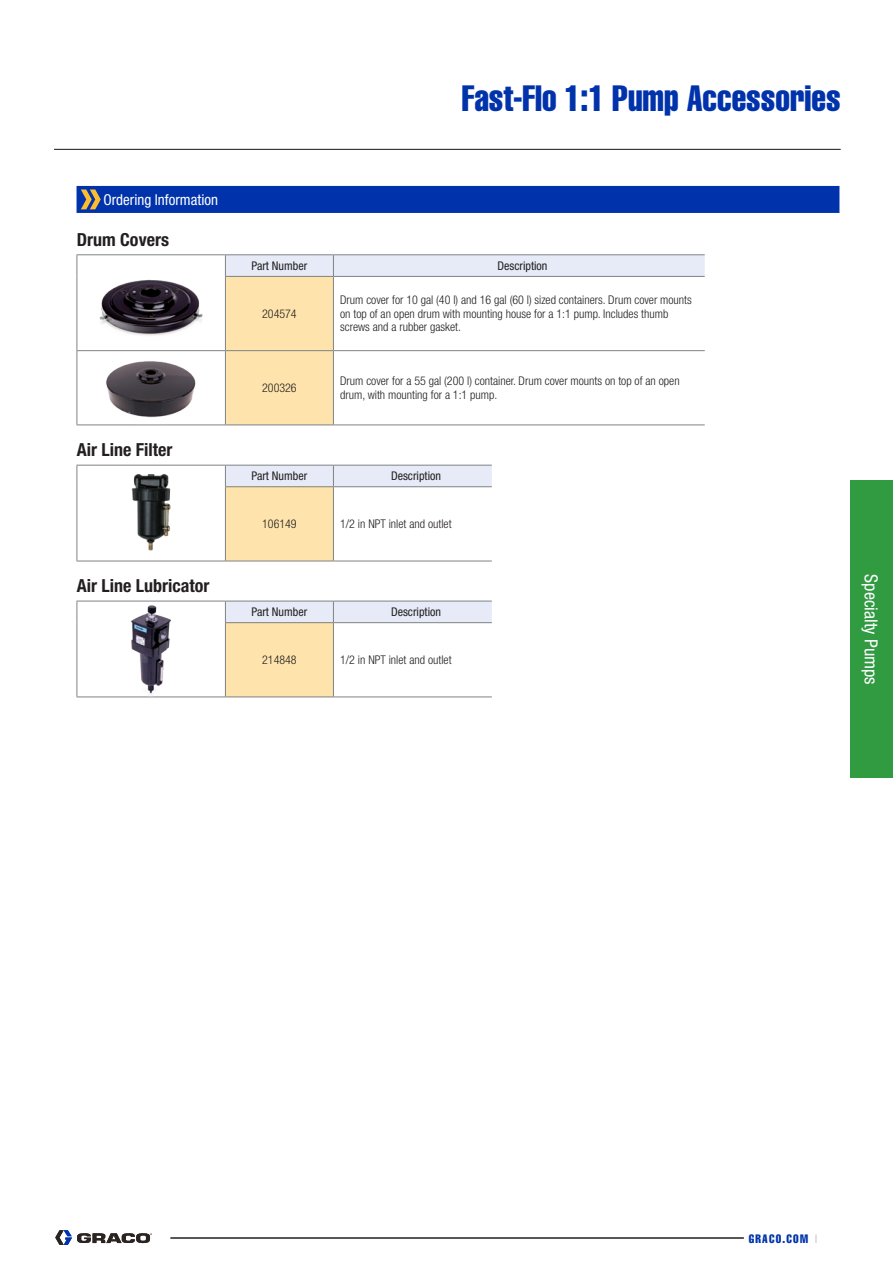
<style>
.page{position:relative;width:893px;height:1263px;background:#fff}
.page>*{position:absolute;margin:0;border:0;box-sizing:border-box;transform-origin:0 0}
.t1{font:36px "Helvetica LT Std Comp";color:#0033ab;scale:.95 1}
.t2{font:700 condensed 18px "Helvetica Neue LT Std";color:#231f20}
.t3{font:condensed 18px "Helvetica Neue LT Std";color:#fff}
.t4{font:condensed 15px "Helvetica Neue LT Std";color:#fff}
.t5{font:300 condensed 12px/13.5px "Helvetica Neue LT Std";color:#231f20}
.t6{font:condensed 12px "Helvetica Neue LT Std";color:#231f20}
.t7{font:12px "Helvetica LT Std Comp";letter-spacing:.1em;color:#0033ab}
.s1{font-family:"Helvetica Neue LT Std";font-weight:100;font-stretch:condensed;color:#939598}
</style>
<div class="page">
<svg style="left:55px;top:1230px;width:97px;height:15px"></svg>
<hr style="left:171px;top:1237px;width:572px;height:2px;background:#231f20">
<hr style="left:54px;top:149px;width:787px;height:1px;background:#231f20">
<div style="left:77px;top:186px;width:762px;height:27px;background:#0033ab"></div>
<div style="left:850px;top:480px;width:43px;height:298px;background:#319b42"></div>
<hr style="left:77px;top:254px;width:148px;height:1px;background:#808285">
<svg style="left:77px;top:255px;width:1px;height:21px"></svg>
<hr style="left:77px;top:276px;width:1px;height:74px;background:#808285">
<hr style="left:77px;top:350px;width:148px;height:1px;background:#808285">
<hr style="left:77px;top:351px;width:1px;height:73px;background:#808285">
<hr style="left:77px;top:424px;width:148px;height:1px;background:#808285">
<hr style="left:225px;top:254px;width:108px;height:1px;background:#808285">
<hr style="left:333px;top:254px;width:372px;height:1px;background:#808285">
<svg style="left:225px;top:255px;width:480px;height:169px"></svg>
<hr style="left:225px;top:276px;width:108px;height:1px;background:#808285">
<hr style="left:225px;top:277px;width:1px;height:73px;background:#808285">
<hr style="left:333px;top:276px;width:372px;height:1px;background:#808285">
<hr style="left:333px;top:277px;width:1px;height:73px;background:#808285">
<hr style="left:225px;top:350px;width:108px;height:1px;background:#808285">
<hr style="left:225px;top:351px;width:1px;height:73px;background:#808285">
<hr style="left:333px;top:350px;width:372px;height:1px;background:#808285">
<hr style="left:333px;top:351px;width:1px;height:73px;background:#808285">
<hr style="left:225px;top:424px;width:108px;height:1px;background:#808285">
<hr style="left:333px;top:424px;width:372px;height:1px;background:#808285">
<img style="left:99px;top:279px;width:104px;height:57px">
<img style="left:106px;top:361px;width:90px;height:57px">
<div style="left:225px;top:487px;width:108px;height:74px;background:#fee4ac"></div>
<hr style="left:77px;top:465px;width:148px;height:1px;background:#808285">
<svg style="left:77px;top:465px;width:1px;height:22px"></svg>
<hr style="left:77px;top:487px;width:1px;height:74px;background:#808285">
<hr style="left:77px;top:561px;width:148px;height:1px;background:#808285">
<div style="left:225px;top:465px;width:267px;height:21px;background:#e6ebf7"></div>
<hr style="left:225px;top:486px;width:108px;height:1px;background:#808285">
<hr style="left:225px;top:487px;width:1px;height:74px;background:#808285">
<hr style="left:333px;top:486px;width:159px;height:1px;background:#808285">
<hr style="left:333px;top:487px;width:1px;height:74px;background:#808285">
<hr style="left:225px;top:561px;width:108px;height:1px;background:#808285">
<hr style="left:333px;top:561px;width:159px;height:1px;background:#808285">
<img style="left:131px;top:474px;width:40px;height:77px">
<div style="left:225px;top:623px;width:108px;height:74px;background:#fee4ac"></div>
<hr style="left:77px;top:601px;width:148px;height:1px;background:#808285">
<svg style="left:77px;top:601px;width:1px;height:22px"></svg>
<hr style="left:77px;top:623px;width:1px;height:73px;background:#808285">
<hr style="left:77px;top:696px;width:148px;height:1px;background:#808285">
<div style="left:225px;top:601px;width:267px;height:21px;background:#e6ebf7"></div>
<hr style="left:225px;top:622px;width:108px;height:1px;background:#808285">
<hr style="left:225px;top:623px;width:1px;height:73px;background:#808285">
<hr style="left:333px;top:622px;width:159px;height:1px;background:#808285">
<hr style="left:333px;top:623px;width:1px;height:73px;background:#808285">
<hr style="left:225px;top:696px;width:108px;height:1px;background:#808285">
<hr style="left:333px;top:696px;width:159px;height:1px;background:#808285">
<img style="left:131px;top:605px;width:40px;height:90px">
<p class="t4" style="left:104px;top:191px;width:116px">Ordering Information</p>
<h2 class="t2" style="left:77px;top:229px;width:94px">Drum Covers</h2>
<h2 class="t2" style="left:77px;top:439px;width:97px">Air Line Filter</h2>
<h2 class="t2" style="left:77px;top:575px;width:134px">Air Line Lubricator</h2>
<h1 class="t1" style="left:462px;top:75px;width:400px">Fast-Flo 1:1 Pump Accessories</h1>
<p class="t6" style="left:252px;top:259px;width:57px">Part Number</p>
<p class="t6" style="left:497px;top:259px;width:51px">Description</p>
<p class="t5" style="left:262px;top:307px;width:36px">204574</p>
<p class="t5" style="left:340px;top:293px;width:353px">Drum cover for 10 gal (40 l) and 16 gal (60 l) sized containers. Drum cover mounts on top of an open drum with mounting house for a 1:1 pump. Includes thumb screws and a rubber gasket.</p>
<p class="t5" style="left:262px;top:381px;width:36px">200326</p>
<p class="t5" style="left:340px;top:374px;width:341px">Drum cover for a 55 gal (200 l) container. Drum cover mounts on top of an open drum, with mounting for a 1:1 pump.</p>
<p class="t6" style="left:252px;top:469px;width:57px">Part Number</p>
<p class="t6" style="left:391px;top:469px;width:51px">Description</p>
<p class="t5" style="left:262px;top:517px;width:36px">106149</p>
<p class="t5" style="left:340px;top:517px;width:113px">1/2 in NPT inlet and outlet</p>
<p class="t6" style="left:252px;top:605px;width:57px">Part Number</p>
<p class="t6" style="left:391px;top:605px;width:51px">Description</p>
<p class="t5" style="left:262px;top:653px;width:36px">214848</p>
<p class="t5" style="left:340px;top:653px;width:113px">1/2 in NPT inlet and outlet</p>
<h2 class="t3" style="left:882px;top:574px;width:112px;rotate:90deg">Specialty Pumps</h2>
<p class="t7" style="left:749px;top:1231px;width:70px">GRACO.COM <span class="s1">I</span></p>
</div>
